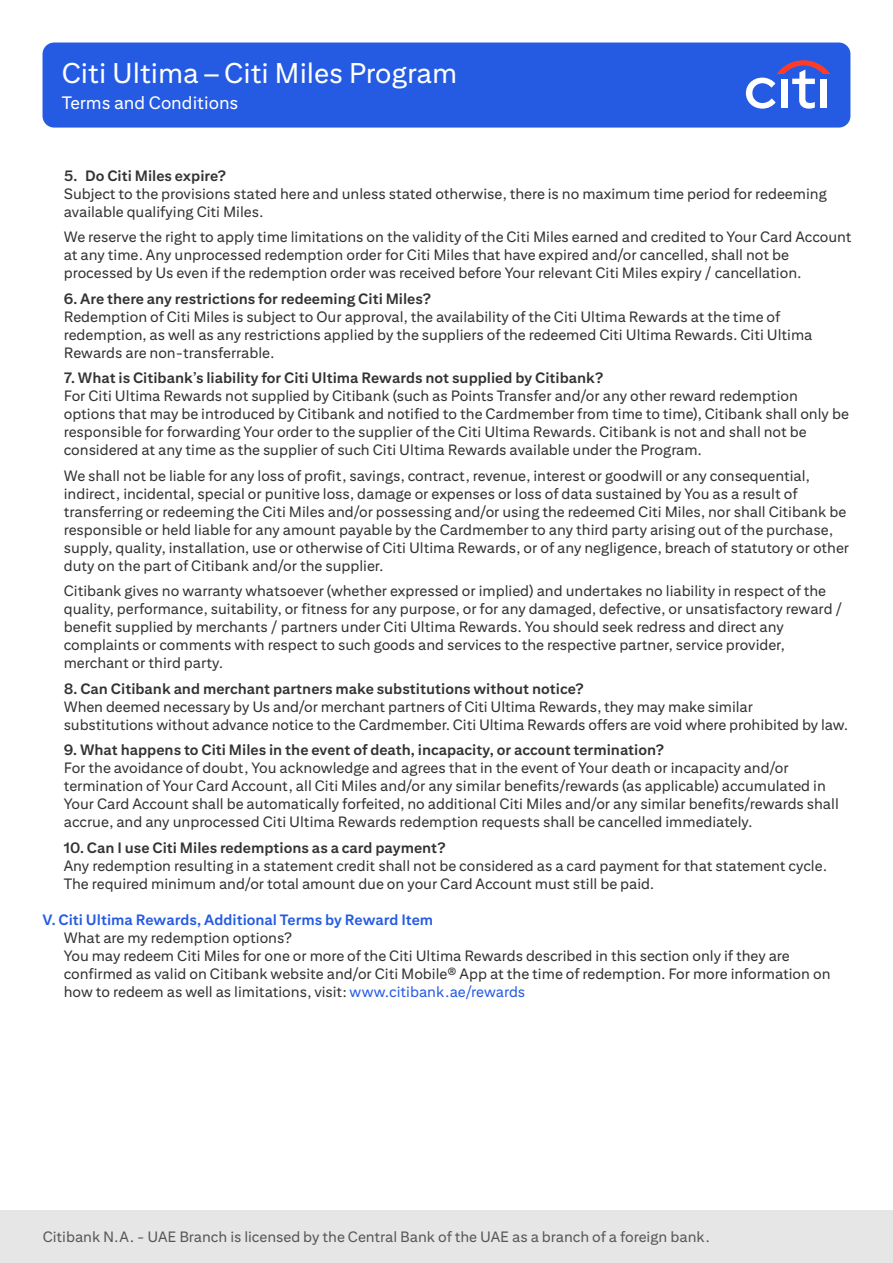
<style>
.page{position:relative;width:893px;height:1263px;background:#fff}
.page>*{position:absolute;margin:0;border:0;box-sizing:border-box;transform-origin:0 0}
.t1{font:28.5px "Citi Sans Text";color:#fff}
.t2{font:18px "Citi Sans Text";color:#fff}
.t3{font:15px/18px "Citi Sans Text";color:#333}
.t4{font:700 15px "Citi Sans Text";color:#333}
.t5{font:700 15px "Citi Sans Text";color:#255be3}
.s1{color:#255be3}
</style>
<div class="page">
<div style="left:43px;top:43px;width:807px;height:85px;background:#255be3;border-radius:12px"></div>
<svg style="left:746px;top:60px;width:84px;height:49px"></svg>
<div style="left:820px;top:79px;width:6px;height:29px;background:#fff"></div>
<div style="left:0;top:1211px;width:893px;height:52px;background:#e6e6e6"></div>
<h1 class="t1" style="left:62px;top:56px;width:397px">Citi Ultima – Citi Miles Program</h1>
<p class="t2" style="left:62px;top:92px;width:178px">Terms and Conditions</p>
<p class="t4" style="left:64px;top:167px;width:164px">5. Do Citi Miles expire?</p>
<p class="t3" style="left:64px;top:184px;width:764px">Subject to the provisions stated here and unless stated otherwise, there is no maximum time period for redeeming available qualifying Citi Miles.</p>
<p class="t3" style="left:64px;top:228px;width:789px">We reserve the right to apply time limitations on the validity of the Citi Miles earned and credited to Your Card Account at any time. Any unprocessed redemption order for Citi Miles that have expired and/or cancelled, shall not be processed by Us even if the redemption order was received before Your relevant Citi Miles expiry / cancellation.</p>
<p class="t4" style="left:64px;top:290px;width:369px">6. Are there any restrictions for redeeming Citi Miles?</p>
<p class="t3" style="left:64px;top:307px;width:750px">Redemption of Citi Miles is subject to Our approval, the availability of the Citi Ultima Rewards at the time of redemption, as well as any restrictions applied by the suppliers of the redeemed Citi Ultima Rewards. Citi Ultima<br>Rewards are non-transferrable.</p>
<p class="t4" style="left:64px;top:369px;width:541px">7. What is Citibank’s liability for Citi Ultima Rewards not supplied by Citibank?</p>
<p class="t3" style="left:64px;top:387px;width:787px">For Citi Ultima Rewards not supplied by Citibank (such as Points Transfer and/or any other reward redemption options that may be introduced by Citibank and notified to the Cardmember from time to time), Citibank shall only be responsible for forwarding Your order to the supplier of the Citi Ultima Rewards. Citibank is not and shall not be considered at any time as the supplier of such Citi Ultima Rewards available under the Program.</p>
<p class="t3" style="left:64px;top:466px;width:787px">We shall not be liable for any loss of profit, savings, contract, revenue, interest or goodwill or any consequential, indirect, incidental, special or punitive loss, damage or expenses or loss of data sustained by You as a result of transferring or redeeming the Citi Miles and/or possessing and/or using the redeemed Citi Miles, nor shall Citibank be responsible or held liable for any amount payable by the Cardmember to any third party arising out of the purchase, supply, quality, installation, use or otherwise of Citi Ultima Rewards, or of any negligence, breach of statutory or other duty on the part of Citibank and/or the supplier.</p>
<p class="t3" style="left:64px;top:582px;width:780px">Citibank gives no warranty whatsoever (whether expressed or implied) and undertakes no liability in respect of the quality, performance, suitability, or fitness for any purpose, or for any damaged, defective, or unsatisfactory reward / benefit supplied by merchants / partners under Citi Ultima Rewards. You should seek redress and direct any complaints or comments with respect to such goods and services to the respective partner, service provider, merchant or third party.</p>
<p class="t4" style="left:64px;top:680px;width:522px">8. Can Citibank and merchant partners make substitutions without notice?</p>
<p class="t3" style="left:64px;top:697px;width:786px">When deemed necessary by Us and/or merchant partners of Citi Ultima Rewards, they may make similar<br>substitutions without advance notice to the Cardmember. Citi Ultima Rewards offers are void where prohibited by law.</p>
<p class="t4" style="left:64px;top:741px;width:602px">9. What happens to Citi Miles in the event of death, incapacity, or account termination?</p>
<p class="t3" style="left:64px;top:759px;width:777px">For the avoidance of doubt, You acknowledge and agrees that in the event of Your death or incapacity and/or termination of Your Card Account, all Citi Miles and/or any similar benefits/rewards (as applicable) accumulated in Your Card Account shall be automatically forfeited, no additional Citi Miles and/or any similar benefits/rewards shall accrue, and any unprocessed Citi Ultima Rewards redemption requests shall be cancelled immediately.</p>
<p class="t4" style="left:64px;top:839px;width:383px">10. Can I use Citi Miles redemptions as a card payment?</p>
<p class="t3" style="left:64px;top:856px;width:765px">Any redemption resulting in a statement credit shall not be considered as a card payment for that statement cycle.<br>The required minimum and/or total amount due on your Card Account must still be paid.</p>
<p class="t5" style="left:43px;top:911px;width:392px">V. Citi Ultima Rewards, Additional Terms by Reward Item</p>
<p class="t3" style="left:64px;top:928px;width:768px">What are my redemption options?<br>You may redeem Citi Miles for one or more of the Citi Ultima Rewards described in this section only if they are confirmed as valid on Citibank website and/or Citi Mobile® App at the time of redemption. For more information on how to redeem as well as limitations, visit: <span class="s1">www.citibank.ae/rewards</span></p>
<p class="t3" style="left:43px;top:1227px;width:668px">Citibank N.A. - UAE Branch is licensed by the Central Bank of the UAE as a branch of a foreign bank.</p>
</div>
